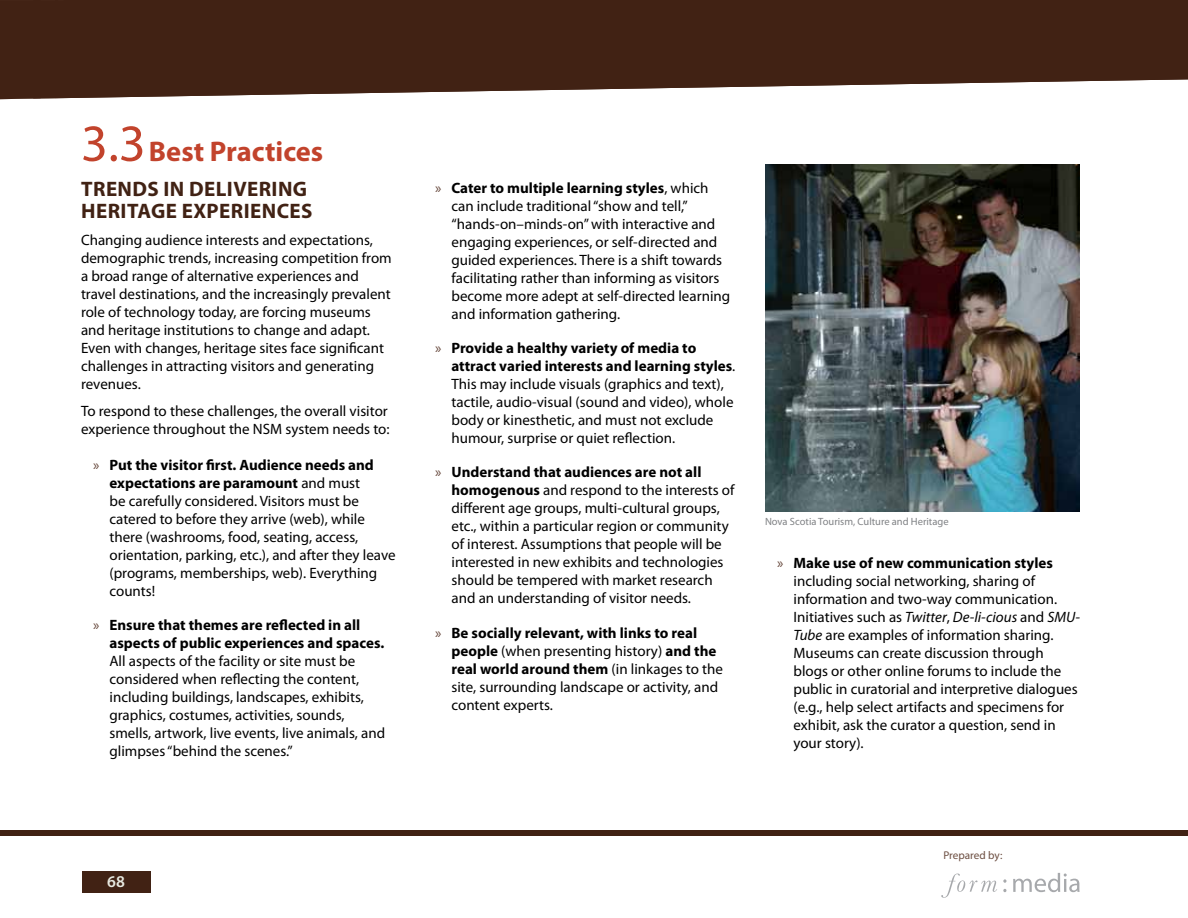
<style>
.page{position:relative;width:1188px;height:918px;background:#fff}
.page>*{position:absolute;margin:0;border:0;box-sizing:border-box;transform-origin:0 0}
.t1{font:700 28.5px "Myriad Pro";color:#c2432c}
.t2{font:700 21px/22.5px "Myriad Pro";letter-spacing:.02em;color:#412214}
.t3{font:600 16.5px "Myriad Pro";color:#e8e9e0}
.t4{font:15px/18px "Myriad Pro";color:#000}
.t5{font:700 15px/18px "Myriad Pro";color:#000}
.t6{font:11.25px "Myriad Pro";letter-spacing:-.005em;color:#6c4e41}
.t7{font:10.5px "Myriad Pro";color:#808285}
.s1{font-weight:400;font-size:52.5px}
.s2{color:#644539}
.s3{font-weight:700}
.s4{font-weight:400;color:#644539}
.s5{font-style:italic}
</style>
<div class="page">
<svg style="left:1013px;top:873px;width:67px;height:19px"></svg>
<svg style="left:941px;top:874px;width:56px;height:24px"></svg>
<div style="left:82px;top:872px;width:68px;height:21px;background:#412214"></div>
<div style="left:0;top:831px;width:1188px;height:5px;background:#412214"></div>
<svg style="left:0;top:0;width:1188px;height:99px;background:#53372a"></svg>
<img style="left:765px;top:164px;width:315px;height:348px">
<h1 class="t1" style="left:81px;top:133px;width:244px"><span class="s1">3.3</span>Best Practices</h1>
<h2 class="t2" style="left:81px;top:177px;width:233px">TRENDS IN DELIVERING<br>HERITAGE EXPERIENCES</h2>
<p class="t4" style="left:81px;top:231px;width:312px">Changing audience interests and expectations, demographic trends, increasing competition from a broad range of alternative experiences and travel destinations, and the increasingly prevalent role of technology today, are forcing museums and heritage institutions to change and adapt.<br>Even with changes, heritage sites face significant challenges in attracting visitors and generating revenues.</p>
<p class="t4" style="left:81px;top:401px;width:310px">To respond to these challenges, the overall visitor experience throughout the NSM system needs to:</p>
<p class="t4" style="left:110px;top:456px;width:288px;text-indent:-16px"><span class="s2">»</span> <span class="s3">Put the visitor first. Audience needs and expectations are paramount</span> and must<br>be carefully considered. Visitors must be catered to before they arrive (web), while there (washrooms, food, seating, access, orientation, parking, etc.), and after they leave (programs, memberships, web). Everything counts!</p>
<p class="t5" style="left:110px;top:616px;width:276px;text-indent:-16px"><span class="s4">»</span> Ensure that themes are reflected in all aspects of public experiences and spaces.</p>
<p class="t4" style="left:110px;top:652px;width:277px">All aspects of the facility or site must be considered when reflecting the content, including buildings, landscapes, exhibits, graphics, costumes, activities, sounds, smells, artwork, live events, live animals, and glimpses “behind the scenes.”</p>
<p class="t3" style="left:107px;top:871px;width:19px">68</p>
<p class="t4" style="left:452px;top:179px;width:280px;text-indent:-16px"><span class="s2">»</span> <span class="s3">Cater to multiple learning styles</span>, which can include traditional “show and tell,” “hands-on–minds-on” with interactive and engaging experiences, or self-directed and guided experiences. There is a shift towards facilitating rather than informing as visitors become more adept at self-directed learning and information gathering.</p>
<p class="t4" style="left:452px;top:339px;width:285px;text-indent:-16px"><span class="s2">»</span> <span class="s3">Provide a healthy variety of media to attract varied interests and learning styles</span>.<br>This may include visuals (graphics and text), tactile, audio-visual (sound and video), whole body or kinesthetic, and must not exclude humour, surprise or quiet reflection.</p>
<p class="t4" style="left:452px;top:463px;width:285px;text-indent:-16px"><span class="s2">»</span> <span class="s3">Understand that audiences are not all homogenous</span> and respond to the interests of different age groups, multi-cultural groups, etc., within a particular region or community of interest. Assumptions that people will be interested in new exhibits and technologies should be tempered with market research and an understanding of visitor needs.</p>
<p class="t4" style="left:452px;top:623px;width:273px;text-indent:-16px"><span class="s2">»</span> <span class="s3">Be socially relevant, with links to real people</span> (when presenting history) <span class="s3">and the real world around them</span> (in linkages to the site, surrounding landscape or activity, and content experts.</p>
<p class="t7" style="left:765px;top:515px;width:185px">Nova Scotia Tourism, Culture and Heritage</p>
<p class="t4" style="left:794px;top:554px;width:288px;text-indent:-16px"><span class="s2">»</span> <span class="s3">Make use of new communication styles </span>including social networking, sharing of information and two-way communication.<br>Initiatives such as <span class="s5">Twitter</span>, <span class="s5">De-li-cious</span> and <span class="s5">SMU-Tube</span> are examples of information sharing.<br>Museums can create discussion through blogs or other online forums to include the public in curatorial and interpretive dialogues (e.g., help select artifacts and specimens for exhibit, ask the curator a question, send in your story).</p>
<p class="t6" style="left:944px;top:848px;width:60px">Prepared by:</p>
</div>
